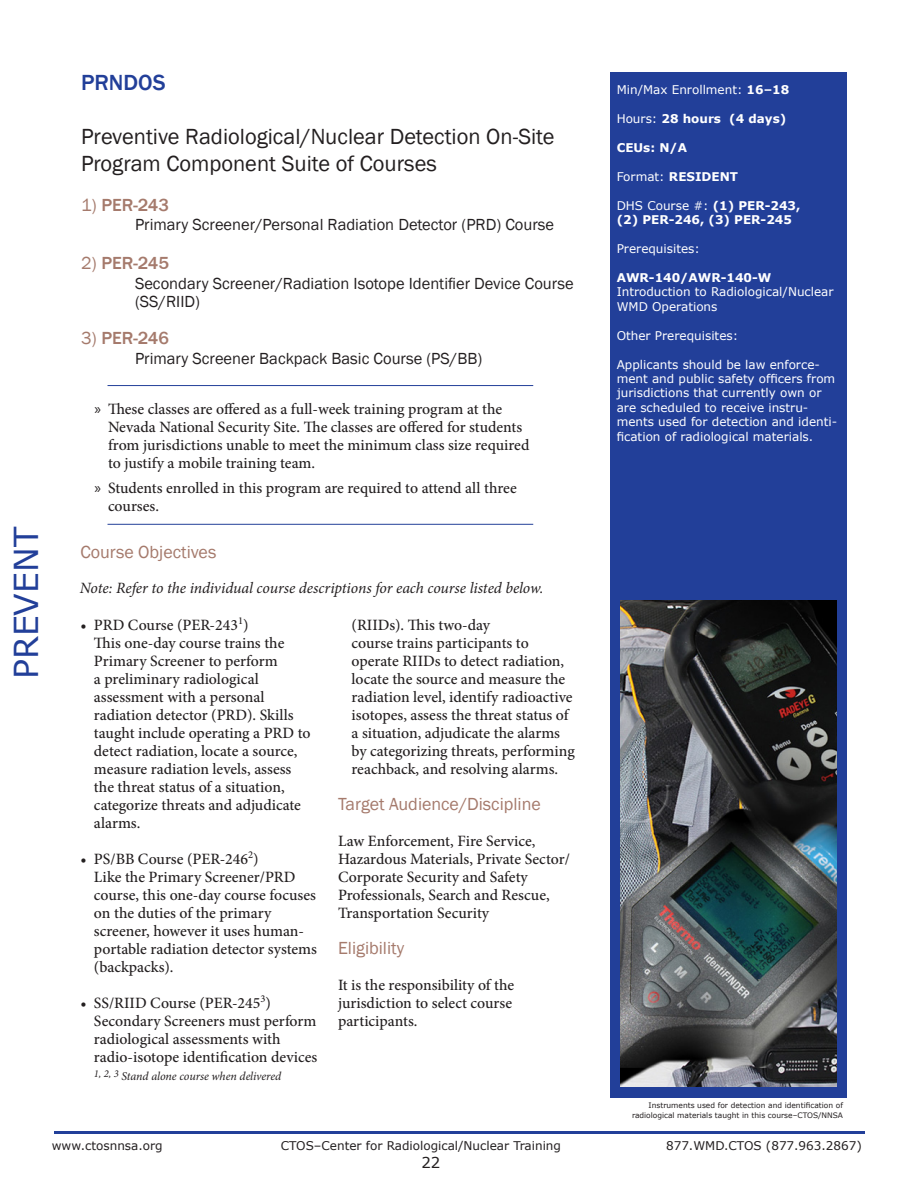
<style>
.page{position:relative;width:918px;height:1188px;background:#fff}
.page>*{position:absolute;margin:0;border:0;box-sizing:border-box;transform-origin:0 0}
.t1{font:33px "Verdana";color:#223f99}
.Course_Title_FrkGBRe{font:22.5px/27px "Franklin Gothic";color:#231f20}
.course_number_header{font:500 22.5px "Franklin Gothic";color:#223f99}
.Sub-title{font:18px "Franklin Gothic";color:#a57a6c}
.Body_text_CrsDesc_Mi{font:500 18px "Franklin Gothic";color:#a57a6c}
.Body_text_CrsDesc_Mi-2{font:16.5px/18px "Franklin Gothic";color:#231f20}
.Sub-title-2{font:500 15.75px/18px "Minion Pro";color:#231f20}
.Sub-title-3{font:italic 15.75px "Minion Pro";letter-spacing:-.01em;color:#231f20}
.Body_text_CrsDesc_Mi-3{font:500 15.75px/18px "Minion Pro";color:#231f20}
.t2{font:15px "Verdana";color:#231f20}
.white_bold_headings{font:12px/14.4px "Verdana";color:#fff}
.white_bold_headings-2{font:700 12px/14.4px "Verdana";color:#fff}
.t3{font:12px "Verdana";color:#231f20}
.footnote_text{font:italic 12px "Minion Pro";letter-spacing:-.005em;color:#231f20}
.Photo_captVerd_5_5{font:7.5px/9.8px "Verdana";color:#231f20;text-align:right}
.s1{font-weight:400}
.s2{font-family:"Myriad Pro";font-weight:400}
.s3{font-weight:700}
</style>
<div class="page">
<hr style="left:54px;top:1131px;width:810px;height:3px;background:#223f99">
<div style="left:610px;top:72px;width:237px;height:1026px;background:#223f99"></div>
<img style="left:621px;top:601px;width:216px;height:486px">
<hr style="left:108px;top:385px;width:425px;height:1px;background:#223f99">
<hr style="left:108px;top:524px;width:425px;height:1px;background:#223f99">
<h1 class="t1" style="left:3px;top:679px;width:154px;rotate:-90deg">PREVENT</h1>
<p class="course_number_header" style="left:81px;top:69px;width:86px">PRNDOS</p>
<p class="Course_Title_FrkGBRe" style="left:81px;top:123px;width:475px">Preventive Radiological/Nuclear Detection On-Site<br>Program Component Suite of Courses</p>
<p class="Body_text_CrsDesc_Mi" style="left:81px;top:194px;width:90px"><span class="s1">1)</span> PER-243</p>
<p class="Body_text_CrsDesc_Mi-2" style="left:135px;top:216px;width:421px">Primary Screener/Personal Radiation Detector (PRD) Course</p>
<p class="Body_text_CrsDesc_Mi" style="left:81px;top:252px;width:90px"><span class="s1">2)</span> PER-245</p>
<p class="Body_text_CrsDesc_Mi-2" style="left:135px;top:275px;width:440px">Secondary Screener/Radiation Isotope Identifier Device Course (SS/RIID)</p>
<p class="Body_text_CrsDesc_Mi" style="left:81px;top:327px;width:90px"><span class="s1">3)</span> PER-246</p>
<p class="Body_text_CrsDesc_Mi-2" style="left:135px;top:350px;width:349px">Primary Screener Backpack Basic Course (PS/BB)</p>
<p class="Sub-title-2" style="left:108px;top:400px;width:423px;text-indent:-14px"><span class="s2">»</span> These classes are offered as a full-week training program at the Nevada National Security Site. The classes are offered for students from jurisdictions unable to meet the minimum class size required to justify a mobile training team.</p>
<p class="Sub-title-2" style="left:108px;top:479px;width:410px;text-indent:-14px"><span class="s2">»</span> Students enrolled in this program are required to attend all three courses.</p>
<p class="Sub-title" style="left:80px;top:541px;width:137px">Course Objectives</p>
<p class="Sub-title-3" style="left:80px;top:577px;width:465px">Note: Refer to the individual course descriptions for each course listed below.</p>
<p class="Sub-title-2" style="left:94px;top:616px;width:218px;text-indent:-14px">• PRD Course (PER-243<sup>1</sup>)<br>This one-day course trains the<br>Primary Screener to perform<br>a preliminary radiological assessment with a personal radiation detector (PRD). Skills taught include operating a PRD to detect radiation, locate a source, measure radiation levels, assess the threat status of a situation, categorize threats and adjudicate alarms.</p>
<p class="Sub-title-2" style="left:94px;top:850px;width:224px;text-indent:-14px">• PS/BB Course (PER-246<sup>2</sup>)<br>Like the Primary Screener/PRD course, this one-day course focuses on the duties of the primary screener, however it uses human&shy;portable radiation detector systems (backpacks).</p>
<p class="Sub-title-2" style="left:94px;top:994px;width:225px;text-indent:-14px">• SS/RIID Course (PER-245<sup>3</sup>)<br>Secondary Screeners must perform radiological assessments with radio-isotope identification devices</p>
<p class="footnote_text" style="left:94px;top:1068px;width:189px"><sup>1,</sup> <sup>2,</sup> <sup>3</sup> Stand alone course when delivered</p>
<p class="Sub-title-2" style="left:352px;top:616px;width:225px">(RIIDs). This two-day<br>course trains participants to operate RIIDs to detect radiation, locate the source and measure the radiation level, identify radioactive isotopes, assess the threat status of a situation, adjudicate the alarms by categorizing threats, performing reachback, and resolving alarms.</p>
<p class="Sub-title" style="left:338px;top:793px;width:204px">Target Audience/Discipline</p>
<p class="Sub-title-2" style="left:338px;top:832px;width:233px">Law Enforcement, Fire Service,<br>Hazardous Materials, Private Sector/<br>Corporate Security and Safety<br>Professionals, Search and Rescue,<br>Transportation Security</p>
<p class="Sub-title" style="left:338px;top:937px;width:68px">Eligibility</p>
<p class="Body_text_CrsDesc_Mi-3" style="left:338px;top:976px;width:178px">It is the responsibility of the jurisdiction to select course participants.</p>
<p class="white_bold_headings" style="left:617px;top:82px;width:174px">Min/Max Enrollment: <span class="s3">16–18</span></p>
<p class="white_bold_headings-2" style="left:617px;top:111px;width:171px"><span class="s1">Hours:</span> 28 hours (4 days)</p>
<p class="white_bold_headings-2" style="left:617px;top:140px;width:72px">CEUs: N/A</p>
<p class="white_bold_headings-2" style="left:617px;top:169px;width:123px"><span class="s1">Format:</span> RESIDENT</p>
<p class="white_bold_headings-2" style="left:617px;top:198px;width:185px"><span class="s1">DHS Course #:</span> (1) PER-243, (2) PER-246, (3) PER-245</p>
<p class="white_bold_headings" style="left:617px;top:241px;width:85px">Prerequisites:</p>
<p class="white_bold_headings" style="left:617px;top:270px;width:218px"><span class="s3">AWR-140/AWR-140-W<br></span>Introduction to Radiological/Nuclear<br>WMD Operations</p>
<p class="white_bold_headings" style="left:617px;top:328px;width:123px">Other Prerequisites:</p>
<p class="white_bold_headings" style="left:617px;top:357px;width:222px">Applicants should be law enforce&shy;ment and public safety officers from jurisdictions that currently own or are scheduled to receive instru&shy;ments used for detection and identi&shy;fication of radiological materials.</p>
<p class="Photo_captVerd_5_5" style="left:632px;top:1100px;width:212px">Instruments used for detection and identification of radiological materials taught in this course–CTOS/NNSA</p>
<p class="t3" style="left:52px;top:1137px;width:112px">www.ctosnnsa.org</p>
<p class="t3" style="left:281px;top:1137px;width:282px">CTOS–Center for Radiological/Nuclear Training</p>
<p class="t3" style="left:666px;top:1137px;width:197px">877.WMD.CTOS (877.963.2867)</p>
<p class="t2" style="left:421px;top:1152px;width:21px">22</p>
</div>
